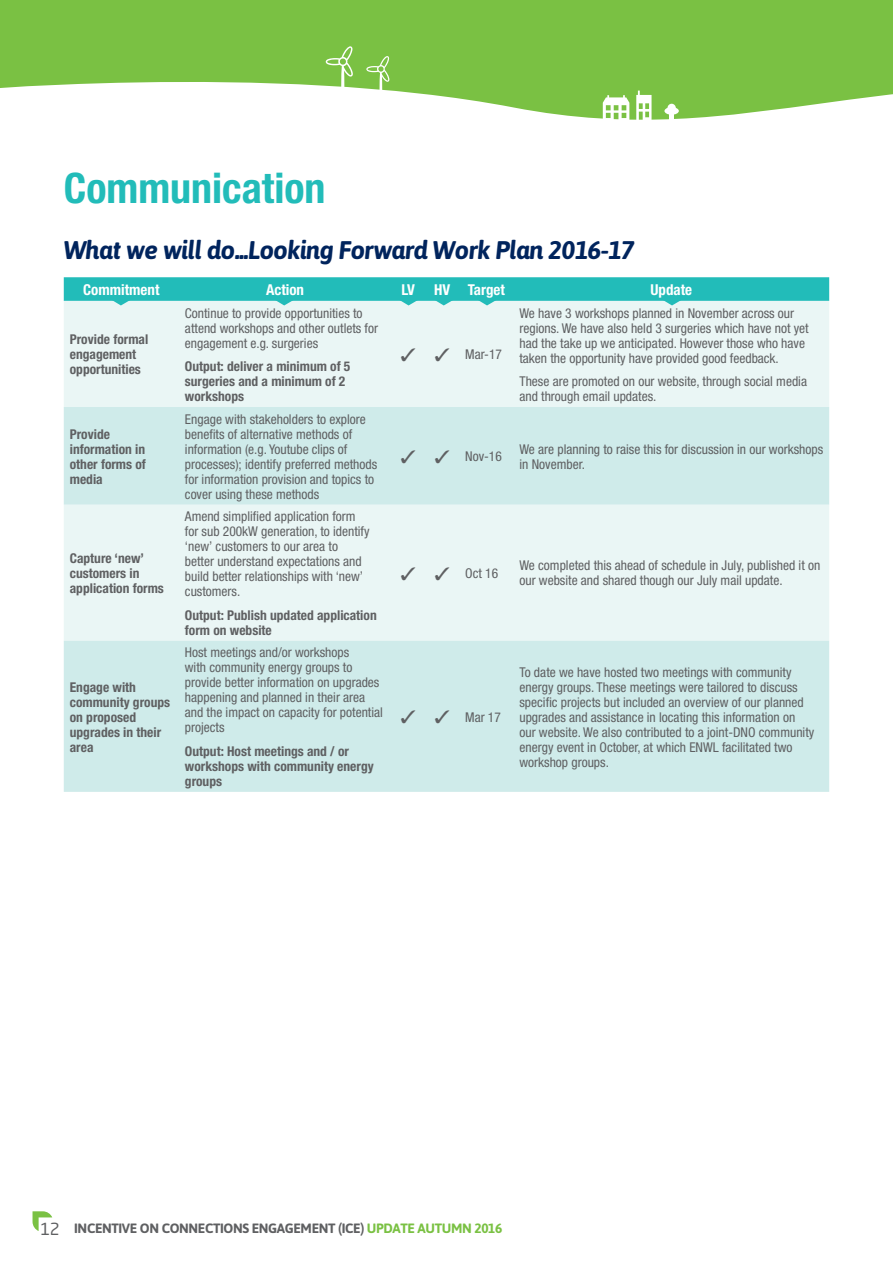
<style>
.page{position:relative;width:893px;height:1263px;background:#fff}
.page>*{position:absolute;margin:0;border:0;box-sizing:border-box;transform-origin:0 0}
.t1{font:700 condensed 42px "Helvetica Neue LT";color:#22bcb9}
.t2{font:italic 700 25.5px "Asap";letter-spacing:-.025em;color:#00245d}
.t3{font:700 condensed 15px "Helvetica Neue LT";color:#fff}
.t4{font:condensed 13.5px/15px "Helvetica Neue LT";color:#5f6062}
.t5{font:700 condensed 13.5px/15px "Helvetica Neue LT";color:#5f6062}
.t6{font:700 13.5px "Asap";letter-spacing:-.025em;color:#5f6062}
.s1{font-family:"Neo Tech Std";font-weight:400;font-size:16.5px}
.s2{color:#7ac143}
</style>
<div class="page">
<svg style="left:0;top:0;width:893px;height:120px"></svg>
<svg style="left:326px;top:46px;width:27px;height:43px"></svg>
<svg style="left:366px;top:56px;width:23px;height:36px"></svg>
<svg style="left:636px;top:91px;width:15px;height:29px"></svg>
<svg style="left:664px;top:104px;width:15px;height:16px"></svg>
<svg style="left:603px;top:95px;width:26px;height:25px"></svg>
<div style="left:64px;top:305px;width:765px;height:102px;background:#eaf6f5"></div>
<svg style="left:64px;top:407px;width:765px;height:385px;background:#d8eeed"></svg>
<svg style="left:64px;top:277px;width:765px;height:28px;background:#3fc4c1"></svg>
<svg style="left:33px;top:1211px;width:19px;height:20px"></svg>
<h1 class="t1" style="left:64px;top:162px;width:263px">Communication</h1>
<h2 class="t2" style="left:64px;top:235px;width:573px">What we will do...Looking Forward Work Plan 2016-17</h2>
<p class="t3" style="left:83px;top:280px;width:78px">Commitment</p>
<p class="t3" style="left:266px;top:280px;width:40px">Action</p>
<p class="t3" style="left:401px;top:280px;width:15px">LV</p>
<p class="t3" style="left:434px;top:280px;width:72px">HV Target</p>
<p class="t3" style="left:650px;top:280px;width:43px">Update</p>
<p class="t5" style="left:70px;top:332px;width:80px">Provide formal engagement opportunities</p>
<p class="t4" style="left:185px;top:305px;width:195px">Continue to provide opportunities to attend workshops and other outlets for engagement e.g. surgeries</p>
<p class="t5" style="left:185px;top:358px;width:167px">Output: deliver a minimum of 5 surgeries and a minimum of 2 workshops</p>
<p class="t4" style="left:519px;top:305px;width:291px">We have 3 workshops planned in November across our regions. We have also held 3 surgeries which have not yet had the take up we anticipated. However those who have taken the opportunity have provided good feedback.</p>
<p class="t4" style="left:519px;top:374px;width:289px">These are promoted on our website, through social media and through email updates.</p>
<p class="t4" style="left:400px;top:347px;width:103px">✓ ✓ Mar-17</p>
<p class="t5" style="left:70px;top:426px;width:78px">Provide information in other forms of media</p>
<p class="t5" style="left:70px;top:550px;width:96px">Capture ‘new’ customers in application forms</p>
<p class="t5" style="left:70px;top:679px;width:102px">Engage with community groups on proposed upgrades in their area</p>
<p class="t4" style="left:185px;top:411px;width:194px">Engage with stakeholders to explore benefits of alternative methods of information (e.g. Youtube clips of processes); identify preferred methods for information provision and topics to cover using these methods</p>
<p class="t4" style="left:185px;top:509px;width:186px">Amend simplified application form for sub 200kW generation, to identify ‘new’ customers to our area to better understand expectations and build better relationships with ‘new’ customers.</p>
<p class="t5" style="left:185px;top:607px;width:193px">Output: Publish updated application form on website</p>
<p class="t4" style="left:185px;top:645px;width:199px">Host meetings and/or workshops<br>with community energy groups to provide better information on upgrades happening and planned in their area and the impact on capacity for potential projects</p>
<p class="t5" style="left:185px;top:743px;width:190px">Output: Host meetings and / or workshops with community energy groups</p>
<p class="t4" style="left:400px;top:449px;width:103px">✓ ✓ Nov-16</p>
<p class="t4" style="left:519px;top:441px;width:305px">We are planning to raise this for discussion in our workshops in November.</p>
<p class="t4" style="left:400px;top:566px;width:99px">✓ ✓ Oct 16</p>
<p class="t4" style="left:519px;top:558px;width:302px">We completed this ahead of schedule in July, published it on our website and shared though our July mail update.</p>
<p class="t4" style="left:400px;top:709px;width:102px">✓ ✓ Mar 17</p>
<p class="t4" style="left:519px;top:664px;width:296px">To date we have hosted two meetings with community energy groups. These meetings were tailored to discuss specific projects but included an overview of our planned upgrades and assistance in locating this information on our website. We also contributed to a joint-DNO community energy event in October, at which ENWL facilitated two workshop groups.</p>
<p class="t6" style="left:41px;top:1220px;width:463px"><span class="s1">12</span> INCENTIVE ON CONNECTIONS ENGAGEMENT (ICE) <span class="s2">UPDATE AUTUMN 2016</span></p>
</div>
